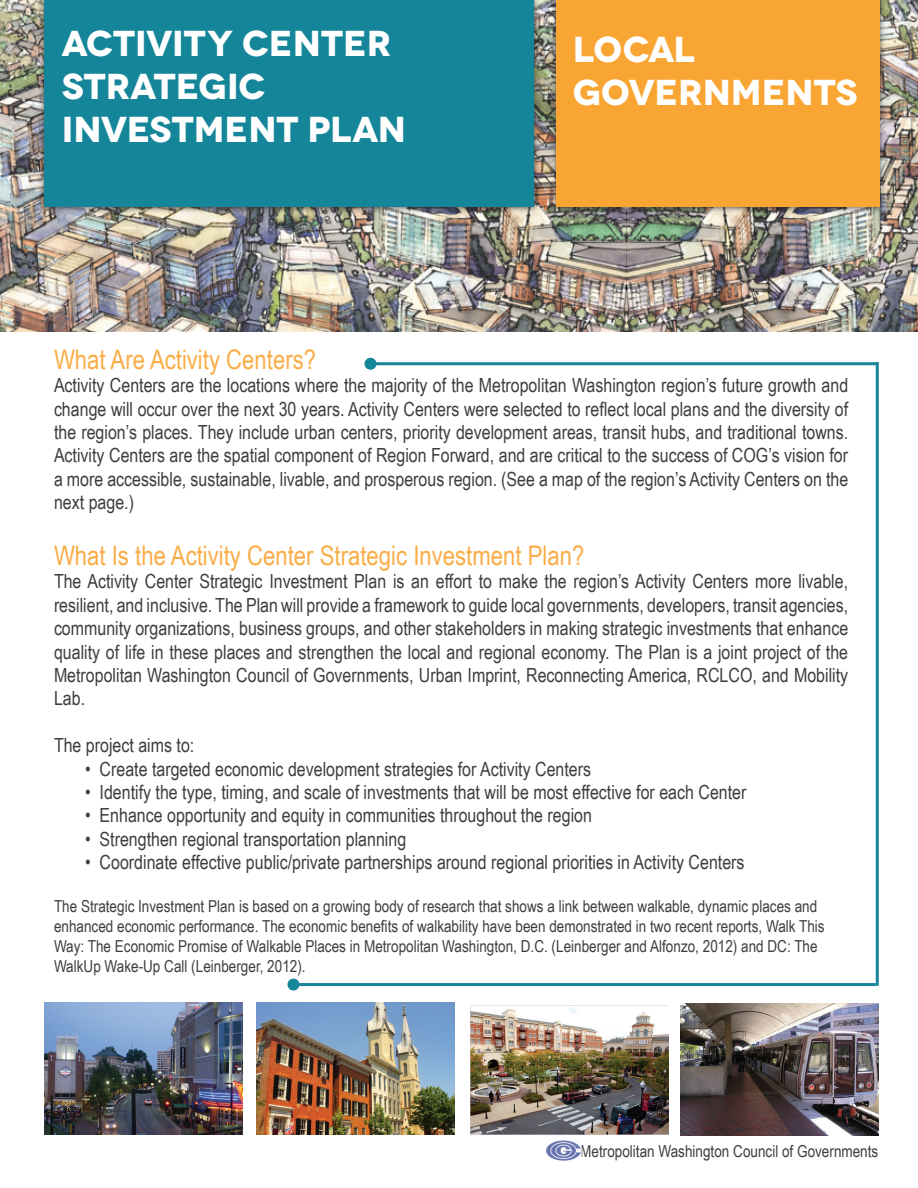
<style>
.page{position:relative;width:918px;height:1188px;background:#fff}
.page>*{position:absolute;margin:0;border:0;box-sizing:border-box;transform-origin:0 0}
.t1{font:700 36px/43.2px "Novecentowide";color:#fff}
.t2{font:27px "Arial Narrow";color:#faad47}
.t3{font:19.5px/23.4px "Arial Narrow";color:#3e3e3f;text-align:justify}
.t4{font:16.5px/19.8px "Arial Narrow";color:#3e3e3f}
</style>
<div class="page">
<img style="left:0;top:0;width:918px;height:331px">
<div style="left:38px;top:0;width:503px;height:214px;background:#231f20;opacity:.75"></div>
<div style="left:44px;top:0;width:490px;height:207px;background:#158699"></div>
<div style="left:550px;top:0;width:337px;height:214px;background:#231f20;opacity:.75"></div>
<div style="left:557px;top:0;width:323px;height:207px;background:#f9a534"></div>
<hr style="left:370px;top:362px;width:508px;height:3px;background:#158699">
<div style="left:364px;top:358px;width:12px;height:12px;background:#158699;border-radius:50%"></div>
<hr style="left:293px;top:983px;width:583px;height:3px;background:#158699">
<div style="left:287px;top:979px;width:12px;height:12px;background:#158699;border-radius:50%"></div>
<hr style="left:876px;top:362px;width:3px;height:624px;background:#158699">
<img style="left:681px;top:1004px;width:198px;height:131px">
<img style="left:44px;top:1003px;width:198px;height:131px">
<img style="left:471px;top:1005px;width:198px;height:129px">
<img style="left:257px;top:1003px;width:198px;height:131px">
<img style="left:546px;top:1140px;width:35px;height:21px">
<h1 class="t1" style="left:62px;top:22px;width:346px">ACTIVITY CENTER<br>STRATEGIC<br>INVESTMENT PLAN</h1>
<h1 class="t1" style="left:573px;top:28px;width:287px">LOCAL<br>GOVERNMENTS</h1>
<h2 class="t2" style="left:54px;top:340px;width:264px">What Are Activity Centers?</h2>
<p class="t3" style="left:54px;top:373px;width:796px">Activity Centers are the locations where the majority of the Metropolitan Washington region’s future growth and change will occur over the next 30 years. Activity Centers were selected to reflect local plans and the diversity of the region’s places. They include urban centers, priority development areas, transit hubs, and traditional towns.<br>Activity Centers are the spatial component of Region Forward, and are critical to the success of COG’s vision for a more accessible, sustainable, livable, and prosperous region. (See a map of the region’s Activity Centers on the next page.)</p>
<h2 class="t2" style="left:54px;top:536px;width:532px">What Is the Activity Center Strategic Investment Plan?</h2>
<p class="t3" style="left:54px;top:569px;width:796px">The Activity Center Strategic Investment Plan is an effort to make the region’s Activity Centers more livable, resilient, and inclusive. The Plan will provide a framework to guide local governments, developers, transit agencies, community organizations, business groups, and other stakeholders in making strategic investments that enhance quality of life in these places and strengthen the local and regional economy. The Plan is a joint project of the Metropolitan Washington Council of Governments, Urban Imprint, Reconnecting America, RCLCO, and Mobility Lab.</p>
<p class="t3" style="left:54px;top:733px;width:142px">The project aims to:</p>
<p class="t3" style="left:85px;top:756px;width:508px">• Create targeted economic development strategies for Activity Centers</p>
<p class="t3" style="left:85px;top:780px;width:663px">• Identify the type, timing, and scale of investments that will be most effective for each Center</p>
<p class="t3" style="left:85px;top:803px;width:508px">• Enhance opportunity and equity in communities throughout the region</p>
<p class="t3" style="left:85px;top:827px;width:323px">• Strengthen regional transportation planning</p>
<p class="t3" style="left:85px;top:850px;width:661px">• Coordinate effective public/private partnerships around regional priorities in Activity Centers</p>
<p class="t4" style="left:54px;top:896px;width:772px">The Strategic Investment Plan is based on a growing body of research that shows a link between walkable, dynamic places and enhanced economic performance. The economic benefits of walkability have been demonstrated in two recent reports, Walk This Way: The Economic Promise of Walkable Places in Metropolitan Washington, D.C. (Leinberger and Alfonzo, 2012) and DC: The WalkUp Wake-Up Call (Leinberger, 2012).</p>
<p class="t4" style="left:580px;top:1141px;width:300px">Metropolitan Washington Council of Governments</p>
</div>
